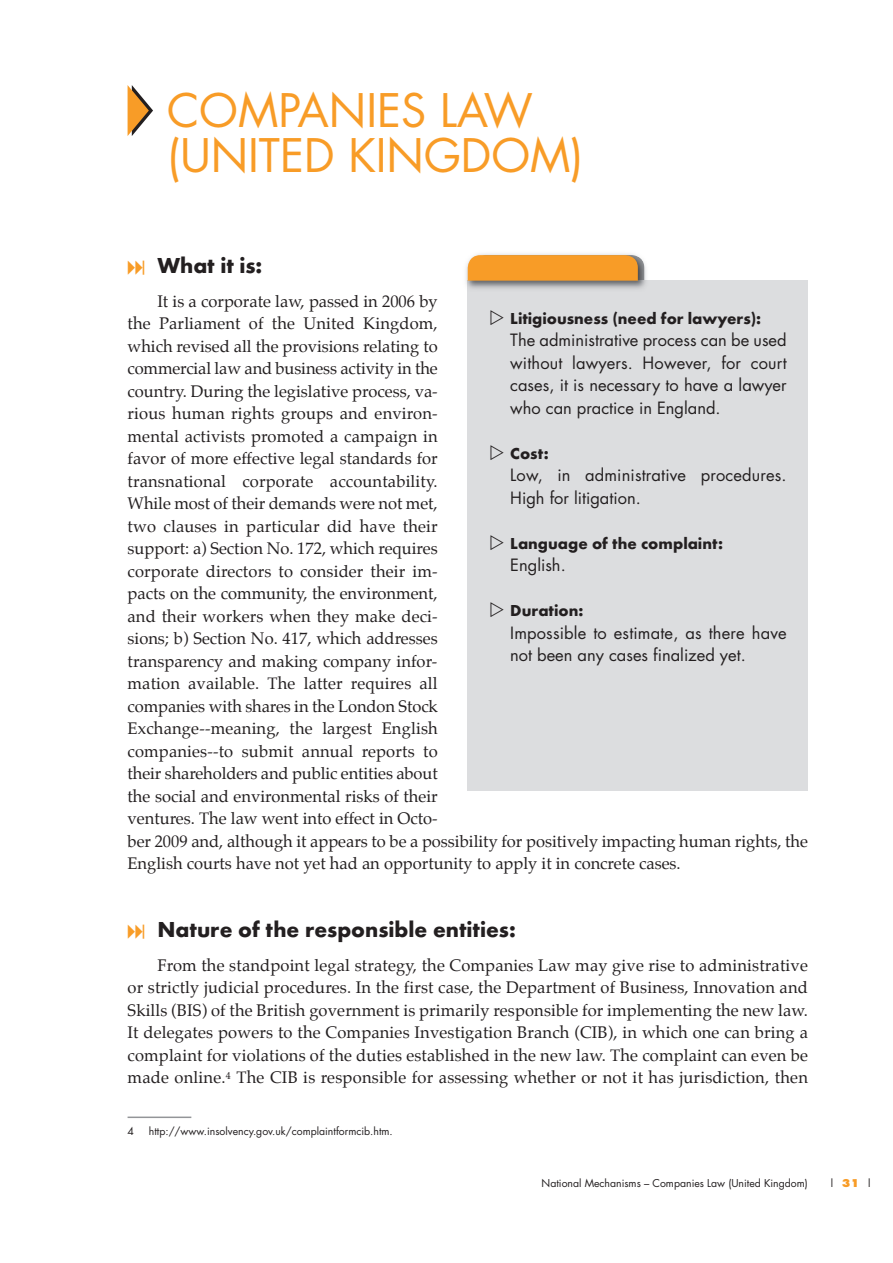
<style>
.page{position:relative;width:893px;height:1263px;background:#fff}
.page>*{position:absolute;margin:0;border:0;box-sizing:border-box;transform-origin:0 0}
.t1{font:45px/45px "Futura";color:#f89c27}
.t2{font:700 22.5px "Futura T";color:#231f20}
.t3{font:16.5px/22.5px "Palatino";color:#231f20}
.t4{font:16.5px/22.5px "Futura";color:#231f20}
.t5{font:700 16.5px "Futura T";color:#231f20}
.t6{font:10.5px "Futura";color:#231f20}
.s1{font-weight:800;color:#f89c27}
</style>
<div class="page">
<svg style="left:128px;top:85px;width:25px;height:51px"></svg>
<div style="left:468px;top:281px;width:340px;height:510px;background:#dcdddf"></div>
<img style="left:466px;top:253px;width:185px;height:41px">
<img style="left:468px;top:281px;width:183px;height:13px">
<svg style="left:468px;top:255px;width:176px;height:26px;background:#f19b2e"></svg>
<hr style="left:128px;top:1116px;width:63px;height:2px;background:#939598">
<h1 class="t1" style="left:167px;top:87px;width:418px">COMPANIES LAW (UNITED KINGDOM)</h1>
<h2 class="t2" style="left:157px;top:252px;width:107px">What it is:</h2>
<p class="t3" style="left:128px;top:291px;width:682px;text-indent:30px">It is a corporate law, passed in 2006 by<br>the Parliament of the United Kingdom,<br>which revised all the provisions relating to<br>commercial law and business activity in the<br>country. During the legislative process, va-<br>rious human rights groups and environ-<br>mental activists promoted a campaign in<br>favor of more effective legal standards for<br>transnational corporate accountability.<br>While most of their demands were not met,<br>two clauses in particular did have their<br>support: a) Section No. 172, which requires<br>corporate directors to consider their im-<br>pacts on the community, the environment,<br>and their workers when they make deci-<br>sions; b) Section No. 417, which addresses<br>transparency and making company infor-<br>mation available. The latter requires all<br>companies with shares in the London Stock<br>Exchange--meaning, the largest English<br>companies--to submit annual reports to<br>their shareholders and public entities about<br>the social and environmental risks of their<br>ventures. The law went into effect in Octo-<br>ber 2009 and, although it appears to be a possibility for positively impacting human rights, the English courts have not yet had an opportunity to apply it in concrete cases.</p>
<p class="t5" style="left:510px;top:308px;width:253px">Litigiousness (need for lawyers):</p>
<p class="t4" style="left:510px;top:329px;width:278px;text-align:justify">The administrative process can be used without lawyers. However, for court cases, it is necessary to have a lawyer who can practice in England.</p>
<p class="t5" style="left:510px;top:443px;width:40px">Cost:</p>
<p class="t4" style="left:510px;top:464px;width:278px">Low, in administrative procedures.<br>High for litigation.</p>
<p class="t5" style="left:510px;top:533px;width:214px">Language of the complaint:</p>
<p class="t4" style="left:510px;top:554px;width:57px">English.</p>
<p class="t5" style="left:510px;top:601px;width:75px">Duration:</p>
<p class="t4" style="left:510px;top:621px;width:278px">Impossible to estimate, as there have not been any cases finalized yet.</p>
<h2 class="t2" style="left:157px;top:916px;width:360px">Nature of the responsible entities:</h2>
<p class="t3" style="left:128px;top:955px;width:682px;text-align:justify;text-indent:30px">From the standpoint legal strategy, the Companies Law may give rise to administrative or strictly judicial procedures. In the first case, the Department of Business, Innovation and Skills (BIS) of the British government is primarily responsible for implementing the new law.<br>It delegates powers to the Companies Investigation Branch (CIB), in which one can bring a complaint for violations of the duties established in the new law. The complaint can even be made online.<sup>4</sup> The CIB is responsible for assessing whether or not it has jurisdiction, then</p>
<p class="t6" style="left:128px;top:1123px;width:8px">4</p>
<p class="t6" style="left:149px;top:1123px;width:245px">http://www.insolvency.gov.uk/complaintformcib.htm.</p>
<p class="t6" style="left:542px;top:1175px;width:268px">National Mechanisms – Companies Law (United Kingdom)</p>
<p class="t6" style="left:831px;top:1175px;width:41px">l<span class="s1">31</span>l</p>
</div>
